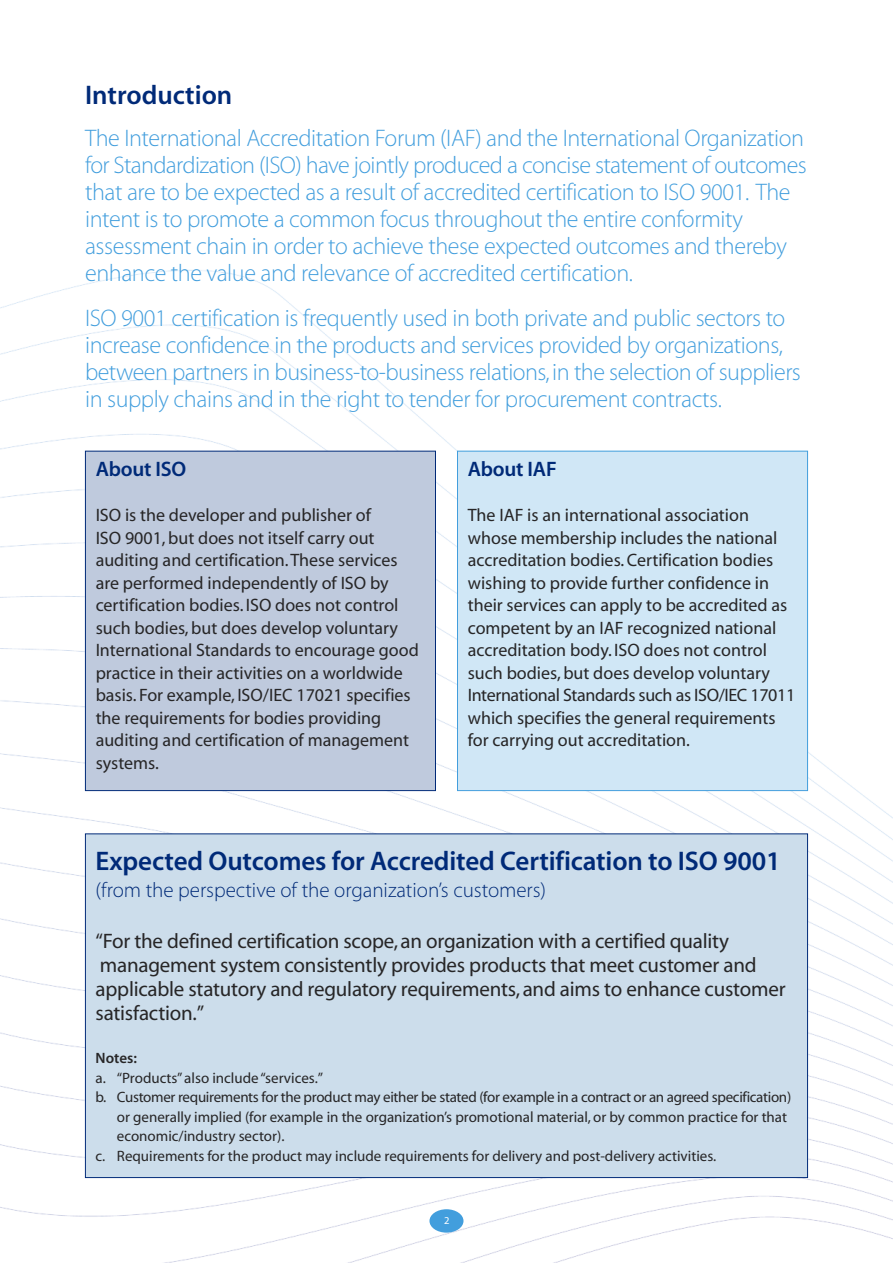
<style>
.page{position:relative;width:893px;height:1263px;background:#fff}
.page>*{position:absolute;margin:0;border:0;box-sizing:border-box;transform-origin:0 0}
.t1{font:27px "Myriad MM 565 wt 600 wd";letter-spacing:-.005em;color:#002a78}
.t2{font:24px/27px "Myriad MM 215 wt 600 wd";letter-spacing:-.015em;color:#429edd}
.t3{font:21px/24px "Myriad MM 412 wt 601 wd";letter-spacing:-.01em;color:#272627}
.t4{font:21px "Myriad MM 215 wt 600 wd";color:#002a78}
.t5{font:21px "Myriad MM 565 wt 600 wd";letter-spacing:-.01em;color:#002a78}
.t6{font:18px/22.5px "Myriad MM 412 wt 601 wd";color:#272627}
.t7{font:15px "Myriad MM 412 wt 601 wd";color:#272627}
.t8{font:15px "Myriad MM 412 wt 601 wd";letter-spacing:-.02em;color:#272627}
.t9{font:15px "Myriad MM 565 wt 600 wd";color:#272627}
.t10{font:10.5px "Myriad MM 412 wt 601 wd";color:#fff}
</style>
<div class="page">
<img style="left:0;top:270px;width:893px;height:993px">
<div style="left:86px;top:834px;width:721px;height:343px;background:#ccddeb"></div>
<div style="left:458px;top:451px;width:349px;height:339px;background:#d0e7f6"></div>
<div style="left:457px;top:451px;width:351px;height:340px;border:1px solid #429edd"></div>
<div style="left:86px;top:451px;width:349px;height:339px;background:#bfcadd"></div>
<div style="left:85px;top:451px;width:351px;height:340px;border:1px solid #002a78"></div>
<div style="left:429px;top:1209px;width:34px;height:23px;background:#429edd;border-radius:50%"></div>
<h1 class="t1" style="left:85px;top:85px;width:149px">Introduction</h1>
<p class="t2" style="left:85px;top:127px;width:723px">The International Accreditation Forum (IAF) and the International Organization for Standardization (ISO) have jointly produced a concise statement of outcomes that are to be expected as a result of accredited certification to ISO 9001. The intent is to promote a common focus throughout the entire conformity assessment chain in order to achieve these expected outcomes and thereby enhance the value and relevance of accredited certification.</p>
<p class="t2" style="left:85px;top:307px;width:717px">ISO 9001 certification is frequently used in both private and public sectors to increase confidence in the products and services provided by organizations, between partners in business-to-business relations,in the selection of suppliers in supply chains and in the right to tender for procurement contracts.</p>
<p class="t5" style="left:96px;top:461px;width:92px">About ISO</p>
<p class="t6" style="left:96px;top:506px;width:325px">ISO is the developer and publisher of<br>ISO 9001,but does not itself carry out auditing and certification.These services are performed independently of ISO by certification bodies. ISO does not control such bodies,but does develop voluntary International Standards to encourage good practice in their activities on a worldwide basis. For example, ISO/IEC 17021 specifies the requirements for bodies providing auditing and certification of management systems.</p>
<p class="t5" style="left:468px;top:461px;width:91px">About IAF</p>
<p class="t6" style="left:468px;top:506px;width:329px">The IAF is an international association whose membership includes the national accreditation bodies.Certification bodies wishing to provide further confidence in their services can apply to be accredited as competent by an IAF recognized national accreditation body. ISO does not control such bodies,but does develop voluntary International Standards such as ISO/IEC 17011 which specifies the general requirements for carrying out accreditation.</p>
<h1 class="t1" style="left:96px;top:850px;width:686px">Expected Outcomes for Accredited Certification to ISO 9001</h1>
<p class="t4" style="left:96px;top:882px;width:452px">(from the perspective of the organization’s customers)</p>
<p class="t3" style="left:96px;top:930px;width:691px">“For the defined certification scope, an organization with a certified quality management system consistently provides products that meet customer and applicable statutory and regulatory requirements, and aims to enhance customer satisfaction.”</p>
<p class="t9" style="left:96px;top:1052px;width:43px">Notes:</p>
<p class="t7" style="left:96px;top:1072px;width:229px">a. “Products”also include“services.”</p>
<p class="t8" style="left:96px;top:1091px;width:697px">b. Customer requirements for the product may either be stated (for example in a contract or an agreed specification)</p>
<p class="t7" style="left:117px;top:1111px;width:672px">or generally implied (for example in the organization’s promotional material, or by common practice for that</p>
<p class="t7" style="left:117px;top:1130px;width:169px">economic/industry sector).</p>
<p class="t7" style="left:96px;top:1150px;width:622px">c. Requirements for the product may include requirements for delivery and post-delivery activities.</p>
<p class="t10" style="left:444px;top:1216px;width:7px">2</p>
</div>
